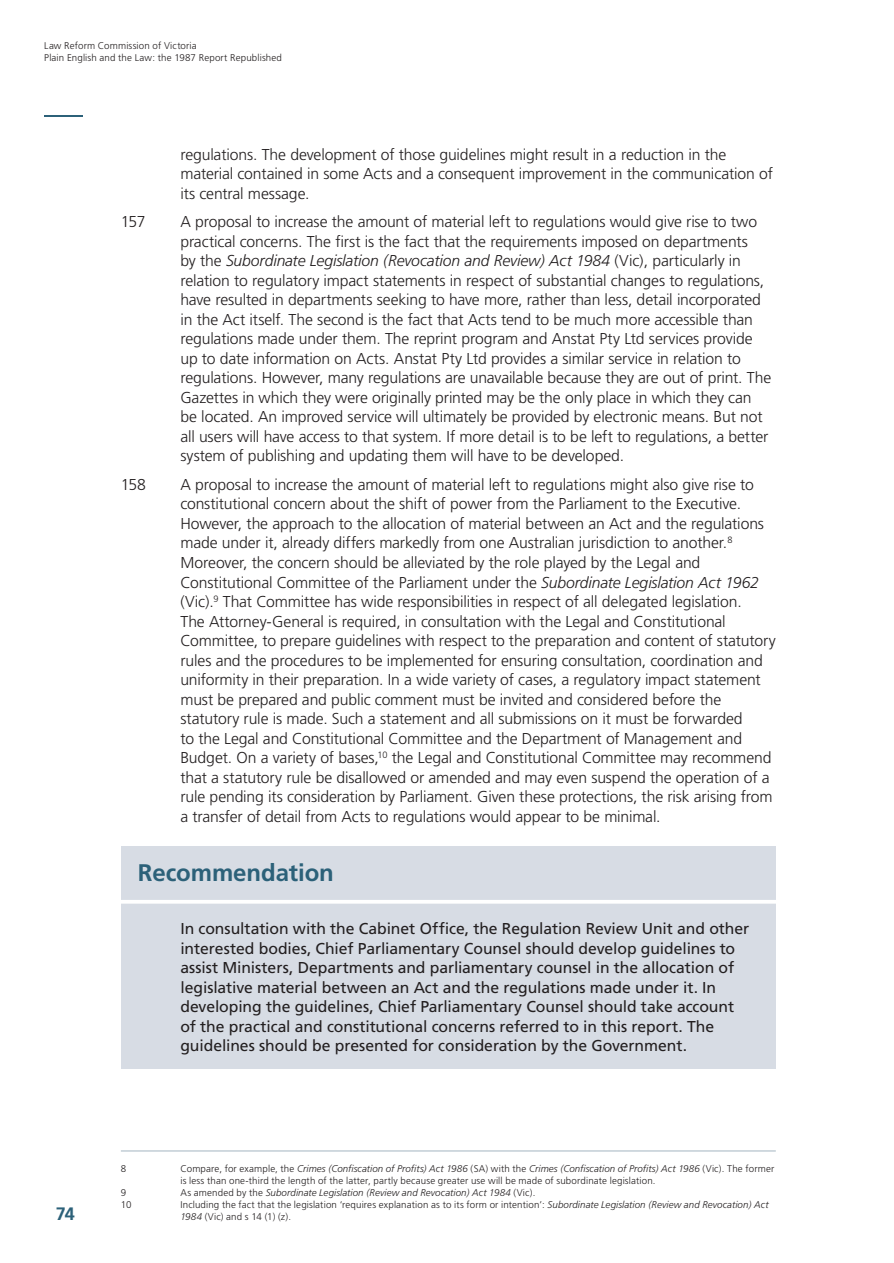
<style>
.page{position:relative;width:894px;height:1263px;background:#fff}
.page>*{position:absolute;margin:0;border:0;box-sizing:border-box;transform-origin:0 0}
.t1{font:700 24px "Frutiger";letter-spacing:-.005em;color:#2c6179}
.t2{font:700 18px "Frutiger";color:#2c6179}
.Body_Indent__Chap_1{font:300 15.75px/19.5px "Frutiger";letter-spacing:-.01em;color:#231f20}
.t3{font:15.75px/19.5px "Frutiger";letter-spacing:-.005em;color:#231f20}
.t4{font:300 9.75px/12px "Frutiger";letter-spacing:.015em;color:#231f20}
.t5{font:italic 300 9.75px "Frutiger";letter-spacing:.01em;color:#231f20}
.s1{font-style:italic}
.s2{font-style:normal}
</style>
<div class="page">
<hr style="left:44px;top:115px;width:39px;height:2px;background:#2c6179">
<div style="left:121px;top:845px;width:655px;height:223px;background:#d7dce4"></div>
<hr style="left:121px;top:900px;width:655px;height:3px;background:#fff">
<hr style="left:121px;top:1150px;width:655px;height:1px;background:#c2cdd5">
<p class="t4" style="left:44px;top:40px;width:239px">Law Reform Commission of Victoria<br>Plain English and the Law: the 1987 Report Republished</p>
<p class="Body_Indent__Chap_1" style="left:180px;top:145px;width:594px">regulations. The development of those guidelines might result in a reduction in the material contained in some Acts and a consequent improvement in the communication of its central message.</p>
<p class="Body_Indent__Chap_1" style="left:121px;top:212px;width:26px">157</p>
<p class="Body_Indent__Chap_1" style="left:180px;top:212px;width:592px">A proposal to increase the amount of material left to regulations would give rise to two practical concerns. The first is the fact that the requirements imposed on departments<br>by the <span class="s1">Subordinate Legislation (Revocation and Review) Act 1984</span> (Vic), particularly in relation to regulatory impact statements in respect of substantial changes to regulations, have resulted in departments seeking to have more, rather than less, detail incorporated in the Act itself. The second is the fact that Acts tend to be much more accessible than regulations made under them. The reprint program and Anstat Pty Ltd services provide up to date information on Acts. Anstat Pty Ltd provides a similar service in relation to regulations. However, many regulations are unavailable because they are out of print. The Gazettes in which they were originally printed may be the only place in which they can be located. An improved service will ultimately be provided by electronic means. But not all users will have access to that system. If more detail is to be left to regulations, a better system of publishing and updating them will have to be developed.</p>
<p class="Body_Indent__Chap_1" style="left:121px;top:475px;width:27px">158</p>
<p class="Body_Indent__Chap_1" style="left:180px;top:475px;width:597px">A proposal to increase the amount of material left to regulations might also give rise to constitutional concern about the shift of power from the Parliament to the Executive.<br>However, the approach to the allocation of material between an Act and the regulations made under it, already differs markedly from one Australian jurisdiction to another.<sup>8<br></sup>Moreover, the concern should be alleviated by the role played by the Legal and Constitutional Committee of the Parliament under the <span class="s1">Subordinate Legislation Act 1962 </span>(Vic).<sup>9</sup> That Committee has wide responsibilities in respect of all delegated legislation.<br>The Attorney-General is required, in consultation with the Legal and Constitutional Committee, to prepare guidelines with respect to the preparation and content of statutory rules and the procedures to be implemented for ensuring consultation, coordination and uniformity in their preparation. In a wide variety of cases, a regulatory impact statement must be prepared and public comment must be invited and considered before the statutory rule is made. Such a statement and all submissions on it must be forwarded<br>to the Legal and Constitutional Committee and the Department of Management and Budget. On a variety of bases,<sup>10</sup> the Legal and Constitutional Committee may recommend that a statutory rule be disallowed or amended and may even suspend the operation of a rule pending its consideration by Parliament. Given these protections, the risk arising from a transfer of detail from Acts to regulations would appear to be minimal.</p>
<p class="t1" style="left:138px;top:858px;width:198px">Recommendation</p>
<p class="t2" style="left:56px;top:1203px;width:21px">74</p>
<p class="t3" style="left:180px;top:919px;width:570px">In consultation with the Cabinet Office, the Regulation Review Unit and other interested bodies, Chief Parliamentary Counsel should develop guidelines to assist Ministers, Departments and parliamentary counsel in the allocation of legislative material between an Act and the regulations made under it. In developing the guidelines, Chief Parliamentary Counsel should take account of the practical and constitutional concerns referred to in this report. The guidelines should be presented for consideration by the Government.</p>
<p class="t4" style="left:121px;top:1162px;width:7px">8</p>
<p class="t4" style="left:180px;top:1162px;width:595px">Compare, for example, the <span class="s1">Crimes (Confiscation of Profits) Act 1986</span> (SA) with the <span class="s1">Crimes (Confiscation of Profits) Act 1986</span> (Vic). The former is less than one-third the length of the latter, partly because greater use will be made of subordinate legislation.</p>
<p class="t4" style="left:121px;top:1186px;width:7px">9</p>
<p class="t5" style="left:180px;top:1186px;width:357px"><span class="s2">As amended by the</span> Subordinate Legislation (Review and Revocation) Act 1984 <span class="s2">(Vic).</span></p>
<p class="t4" style="left:121px;top:1198px;width:12px">10</p>
<p class="t4" style="left:180px;top:1198px;width:590px">Including the fact that the legislation ‘requires explanation as to its form or intention’: <span class="s1">Subordinate Legislation (Review and Revocation) Act<br>1984</span> (Vic) and s 14 (1) (z).</p>
</div>
